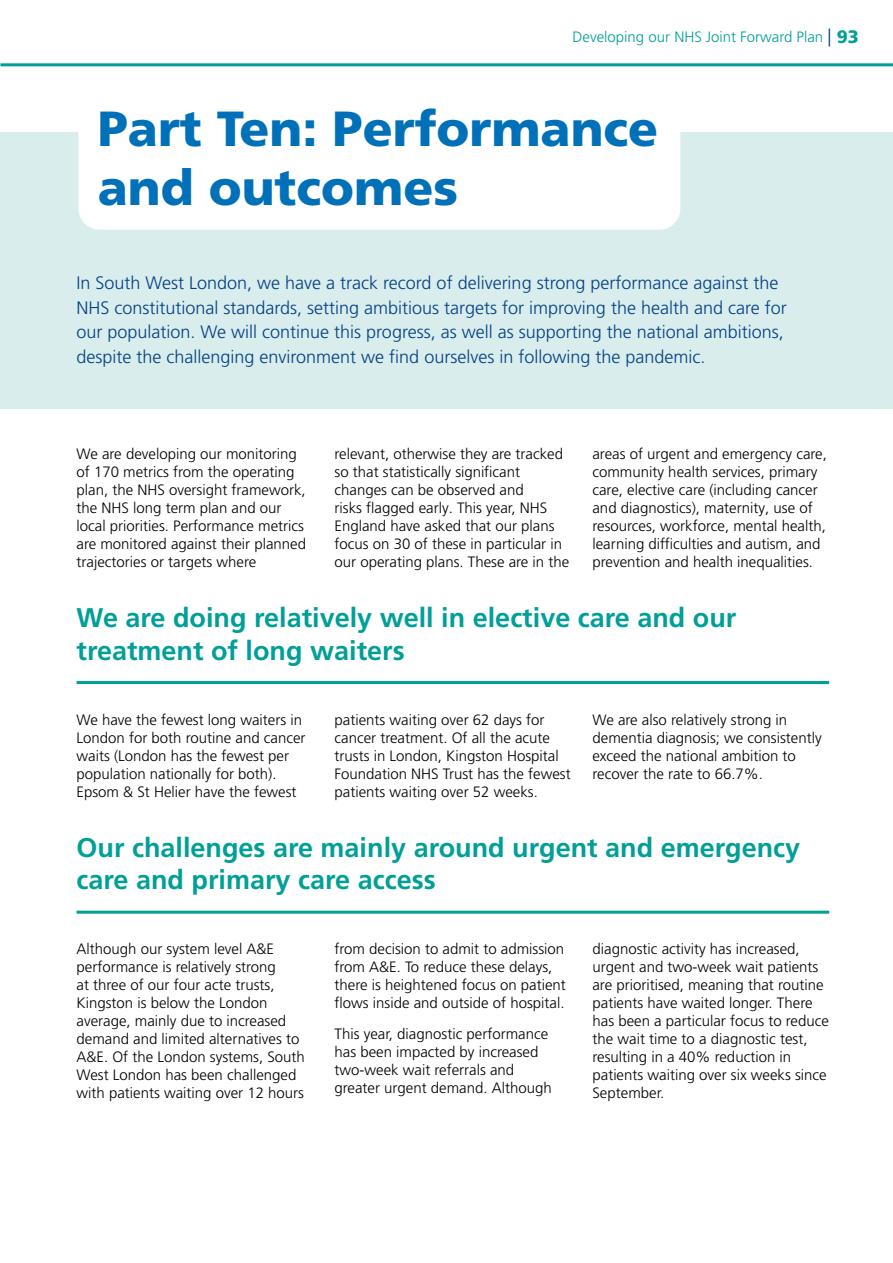
<style>
.page{position:relative;width:893px;height:1263px;background:#fff}
.page>*{position:absolute;margin:0;border:0;box-sizing:border-box;transform-origin:0 0}
.t1{font:900 49.35px/59.1px "Frutiger LT Pro";color:#0071b9}
.Heading_3_Spanned{font:700 27px/32.4px "Frutiger LT Pro";color:#009f98}
.t2{font:300 18px/24.6px "Frutiger LT Pro";color:#033f85}
.Body_Copy{font:300 15px/18px "Frutiger LT Pro";color:#000}
.t3{font:300 15px "Frutiger LT Pro";color:#009f98}
.s1{font-size:18px;color:#033f85}
.s2{font-weight:900;font-size:18px}
</style>
<div class="page">
<hr style="left:0;top:63px;width:893px;height:3px;background:#009f98">
<div style="left:0;top:132px;width:893px;height:276px;background:#d8edec"></div>
<div style="left:78px;top:94px;width:602px;height:136px;background:#fff;border-radius:21px"></div>
<hr style="left:77px;top:681px;width:752px;height:3px;background:#009f98">
<hr style="left:77px;top:911px;width:752px;height:3px;background:#009f98">
<p class="t3" style="left:573px;top:28px;width:288px">Developing our NHS Joint Forward Plan <span class="s1">|</span> <span class="s2">93</span></p>
<p class="t1" style="left:98px;top:99px;width:562px">Part Ten: Performance and outcomes</p>
<p class="t2" style="left:77px;top:270px;width:712px">In South West London, we have a track record of delivering strong performance against the NHS constitutional standards, setting ambitious targets for improving the health and care for our population. We will continue this progress, as well as supporting the national ambitions, despite the challenging environment we find ourselves in following the pandemic.</p>
<p class="Body_Copy" style="left:77px;top:445px;width:231px">We are developing our monitoring of 170 metrics from the operating plan, the NHS oversight framework, the NHS long term plan and our local priorities. Performance metrics are monitored against their planned trajectories or targets where</p>
<p class="Body_Copy" style="left:334px;top:445px;width:236px">relevant, otherwise they are tracked so that statistically significant changes can be observed and<br>risks flagged early. This year, NHS England have asked that our plans focus on 30 of these in particular in our operating plans. These are in the</p>
<p class="Body_Copy" style="left:592px;top:445px;width:236px">areas of urgent and emergency care, community health services, primary care, elective care (including cancer and diagnostics), maternity, use of resources, workforce, mental health, learning difficulties and autism, and prevention and health inequalities.</p>
<p class="Heading_3_Spanned" style="left:77px;top:602px;width:661px">We are doing relatively well in elective care and our treatment of long waiters</p>
<p class="Body_Copy" style="left:77px;top:710px;width:230px">We have the fewest long waiters in London for both routine and cancer waits (London has the fewest per population nationally for both).<br>Epsom &amp; St Helier have the fewest</p>
<p class="Body_Copy" style="left:334px;top:710px;width:238px">patients waiting over 62 days for cancer treatment. Of all the acute trusts in London, Kingston Hospital Foundation NHS Trust has the fewest patients waiting over 52 weeks.</p>
<p class="Body_Copy" style="left:592px;top:710px;width:231px">We are also relatively strong in dementia diagnosis; we consistently exceed the national ambition to recover the rate to 66.7%.</p>
<p class="Heading_3_Spanned" style="left:77px;top:831px;width:725px">Our challenges are mainly around urgent and emergency care and primary care access</p>
<p class="Body_Copy" style="left:77px;top:940px;width:230px">Although our system level A&amp;E performance is relatively strong<br>at three of our four acte trusts,<br>Kingston is below the London average, mainly due to increased demand and limited alternatives to<br>A&amp;E. Of the London systems, South<br>West London has been challenged with patients waiting over 12 hours</p>
<p class="Body_Copy" style="left:334px;top:940px;width:233px">from decision to admit to admission from A&amp;E. To reduce these delays, there is heightened focus on patient flows inside and outside of hospital.</p>
<p class="Body_Copy" style="left:334px;top:1025px;width:219px">This year, diagnostic performance has been impacted by increased two-week wait referrals and greater urgent demand. Although</p>
<p class="Body_Copy" style="left:592px;top:940px;width:238px">diagnostic activity has increased, urgent and two-week wait patients are prioritised, meaning that routine patients have waited longer. There has been a particular focus to reduce the wait time to a diagnostic test, resulting in a 40% reduction in patients waiting over six weeks since<br>September.</p>
</div>
